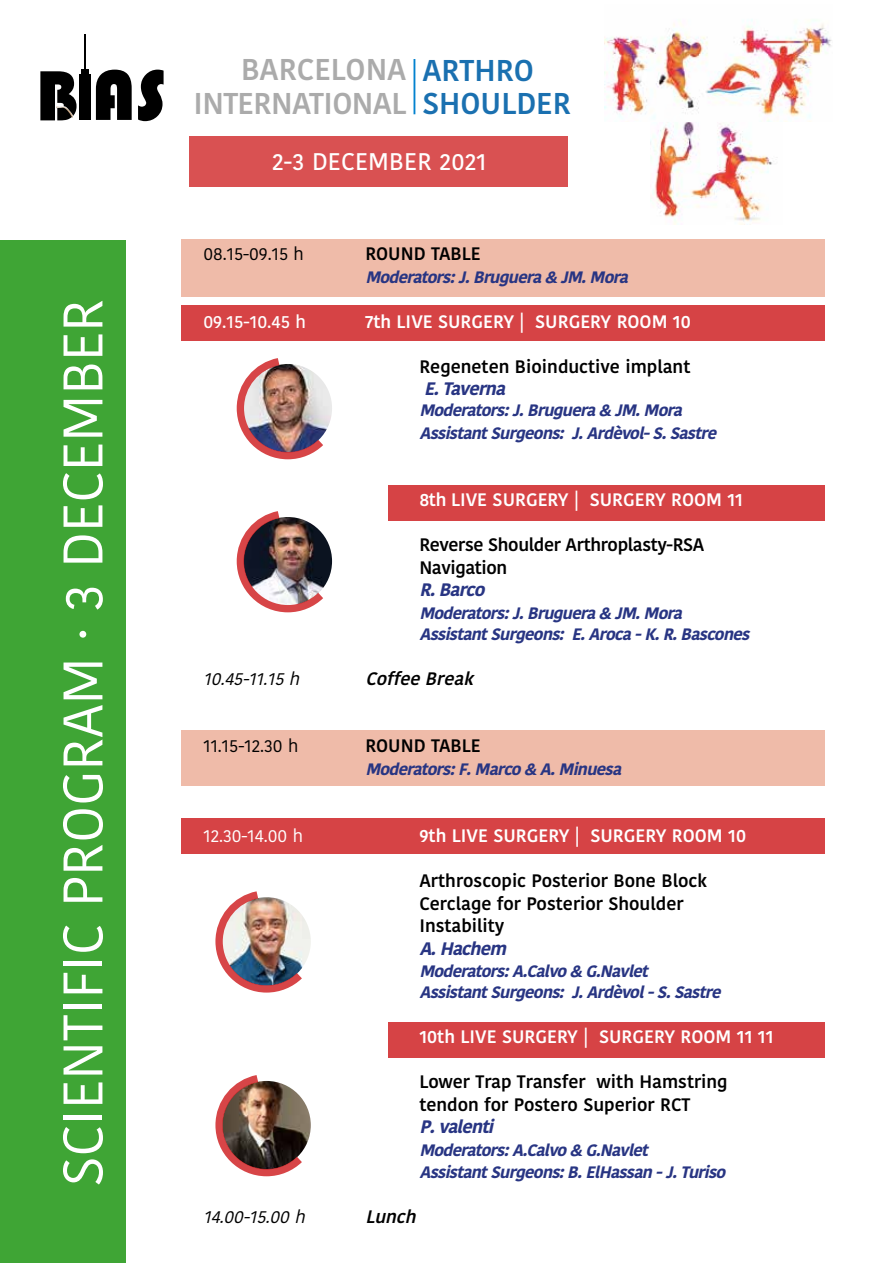
<style>
.page{position:relative;width:893px;height:1263px;background:#fff}
.page>*{position:absolute;margin:0;border:0;box-sizing:border-box;transform-origin:0 0}
.t1{font:55.5px "Kohinoor Telugu";color:#fff}
.t2{font:600 30px/33.8px "Kohinoor Telugu";letter-spacing:-.02em;color:#ababab;text-align:right}
.t3{font:600 30px/33.8px "Kohinoor Telugu";color:#1a70b0}
.t4{font:500 24px "Kohinoor Telugu";letter-spacing:.01em;color:#fff}
.t5{font:600 18px/22.5px "Kohinoor Telugu";color:#000}
.t6{font:600 18px "Kohinoor Telugu";color:#fff}
.t7{font:600 18px/22.5px "Kohinoor Telugu";letter-spacing:-.02em;color:#000}
.t8{font:italic 700 18px "Kohinoor Telugu";color:#283583}
.t9{font:18px "Kohinoor Telugu";color:#000}
.t10{font:italic 18px "Kohinoor Telugu";color:#000}
.t11{font:italic 600 18px "Kohinoor Telugu";color:#000}
.t12{font:500 18px "Kohinoor Telugu";color:#fff}
.t13{font:18px "Kohinoor Telugu";color:#fff}
.t14{font:italic 700 16.5px/22.5px "Kohinoor Telugu";color:#283583}
</style>
<div class="page">
<img style="left:650px;top:121px;width:122px;height:104px">
<hr style="left:84px;top:34px;width:1px;height:42px;background:#000">
<div style="left:79px;top:74px;width:12px;height:46px;background:#000"></div>
<div style="left:81px;top:69px;width:8px;height:5px;background:#000"></div>
<svg style="left:40px;top:71px;width:37px;height:49px"></svg>
<svg style="left:96px;top:70px;width:68px;height:51px"></svg>
<img style="left:56px;top:106px;width:17px;height:12px">
<hr style="left:413px;top:59px;width:2px;height:55px;background:#0382cf">
<div style="left:189px;top:136px;width:378px;height:51px;background:#d95152"></div>
<img style="left:604px;top:19px;width:228px;height:102px">
<div style="left:181px;top:305px;width:644px;height:35px;background:#d64345"></div>
<div style="left:181px;top:819px;width:644px;height:35px;background:#d64345"></div>
<div style="left:389px;top:485px;width:436px;height:35px;background:#d64345"></div>
<div style="left:389px;top:1023px;width:436px;height:35px;background:#d64345"></div>
<div style="left:181px;top:239px;width:644px;height:58px;background:#efbba9"></div>
<div style="left:181px;top:731px;width:644px;height:55px;background:#efbba9"></div>
<div style="left:0;top:240px;width:125px;height:1023px;background:#3fa535"></div>
<img style="left:244px;top:517px;width:88px;height:88px;border-radius:44px">
<img style="left:236px;top:511px;width:89px;height:102px">
<img style="left:244px;top:364px;width:88px;height:88px;border-radius:44px">
<img style="left:236px;top:358px;width:89px;height:102px">
<img style="left:222px;top:897px;width:89px;height:89px;border-radius:44px">
<img style="left:215px;top:891px;width:88px;height:102px">
<img style="left:222px;top:1081px;width:89px;height:88px;border-radius:44px">
<img style="left:215px;top:1075px;width:88px;height:102px">
<h1 class="t1" style="left:51px;top:1186px;width:889px;rotate:-90deg">SCIENTIFIC PROGRAM · 3 DECEMBER</h1>
<h2 class="t2" style="left:194px;top:53px;width:214px">BARCELONA<br>INTERNATIONAL</h2>
<h2 class="t3" style="left:422px;top:53px;width:150px">ARTHRO<br>SHOULDER</h2>
<h3 class="t4" style="left:272px;top:148px;width:216px">2-3 DECEMBER 2021</h3>
<p class="t9" style="left:203px;top:243px;width:102px">08.15-09.15 h</p>
<p class="t5" style="left:365px;top:243px;width:117px">ROUND TABLE</p>
<p class="t14" style="left:365px;top:266px;width:271px">Moderators:J.Bruguera&amp;JM.Mora</p>
<p class="t12" style="left:203px;top:311px;width:104px">09.15-10.45 h</p>
<p class="t6" style="left:365px;top:311px;width:327px">7th LIVE SURGERY | SURGERY ROOM 10</p>
<p class="t5" style="left:419px;top:355px;width:273px">Regeneten Bioinductive implant</p>
<p class="t8" style="left:424px;top:378px;width:90px">E.Taverna</p>
<p class="t14" style="left:419px;top:399px;width:305px">Moderators:J.Bruguera&amp;JM.Mora<br>AssistantSurgeons: J.Ardèvol-S.Sastre</p>
<p class="t6" style="left:419px;top:489px;width:325px">8th LIVE SURGERY | SURGERY ROOM 11</p>
<p class="t7" style="left:419px;top:534px;width:286px">Reverse Shoulder Arthroplasty-RSA<br>Navigation</p>
<p class="t8" style="left:419px;top:579px;width:74px">R.Barco</p>
<p class="t14" style="left:419px;top:603px;width:338px;line-height:21px">Moderators:J.Bruguera&amp;JM.Mora<br>AssistantSurgeons: E.Aroca-K.R.Bascones</p>
<p class="t10" style="left:203px;top:668px;width:104px">10.45-11.15h</p>
<p class="t11" style="left:365px;top:668px;width:116px">CoffeeBreak</p>
<p class="t9" style="left:203px;top:735px;width:97px">11.15-12.30 h</p>
<p class="t5" style="left:365px;top:735px;width:117px">ROUND TABLE</p>
<p class="t14" style="left:365px;top:758px;width:264px">Moderators:F.Marco&amp;A.Minuesa</p>
<p class="t13" style="left:203px;top:825px;width:101px">12.30-14.00 h</p>
<p class="t6" style="left:419px;top:825px;width:328px">9th LIVE SURGERY | SURGERY ROOM 10</p>
<p class="t5" style="left:419px;top:870px;width:289px">Arthroscopic Posterior Bone Block<br>Cerclage for Posterior Shoulder<br>Instability</p>
<p class="t8" style="left:419px;top:938px;width:95px">A.Hachem</p>
<p class="t14" style="left:419px;top:961px;width:309px;line-height:21px">Moderators:A.Calvo&amp;G.Navlet<br>AssistantSurgeons: J.Ardèvol-S.Sastre</p>
<p class="t6" style="left:419px;top:1026px;width:356px">10th LIVE SURGERY | SURGERY ROOM 11 11</p>
<p class="t5" style="left:419px;top:1071px;width:310px">Lower Trap Transfer with Hamstring tendon for Postero Superior RCT</p>
<p class="t8" style="left:419px;top:1116px;width:83px">P.valenti</p>
<p class="t14" style="left:419px;top:1139px;width:314px">Moderators:A.Calvo&amp;G.Navlet<br>AssistantSurgeons:B.ElHassan-J.Turiso</p>
<p class="t10" style="left:203px;top:1206px;width:110px">14.00-15.00h</p>
<p class="t11" style="left:365px;top:1206px;width:59px">Lunch</p>
</div>
